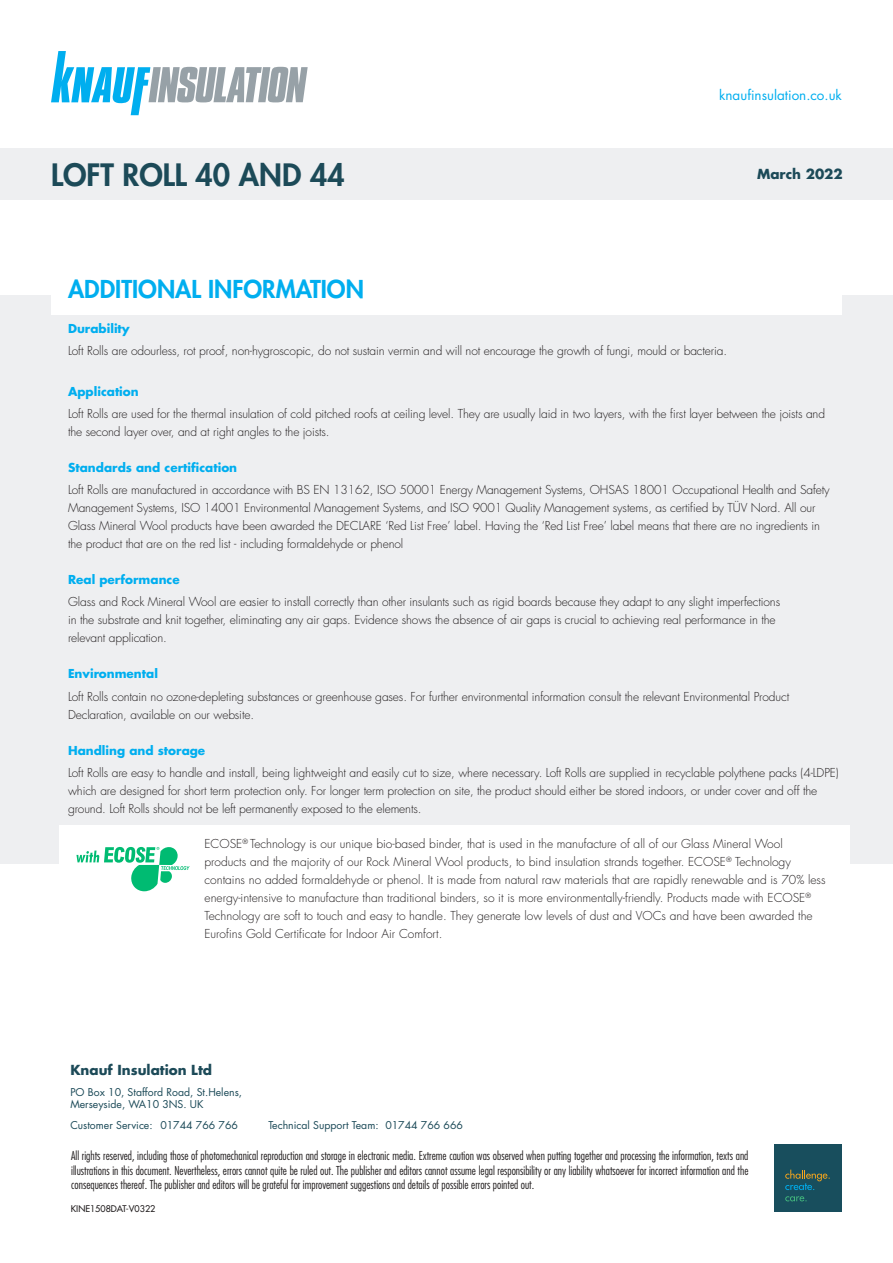
<style>
.page{position:relative;width:893px;height:1263px;background:#fff}
.page>*{position:absolute;margin:0;border:0;box-sizing:border-box;transform-origin:0 0}
.t1{font:800 30px "Futura Std";color:#1c4a58}
.t2{font:800 24px "Futura Std";color:#00aeef}
.Default{font:700 13.5px "Futura Std";color:#1c4a58}
.t3{font:13.5px "Futura Std";color:#00aeef}
.Default-2{font:300 12px/18px "Futura Std";letter-spacing:-.01em;color:#231f20}
.t4{font:300 condensed 12px/14.4px "Futura Std";color:#231f20;text-align:justify}
.Default-3{font:700 12px "Futura Std";color:#00aeef}
.t5{font:10.5px/12.6px "Futura Std";color:#1c4a58}
.Default-4{font:500 9px "Futura Std";color:#231f20}
</style>
<div class="page">
<div style="left:0;top:295px;width:893px;height:568px;background:#eeeff1"></div>
<svg style="left:51px;top:51px;width:257px;height:64px"></svg>
<div style="left:51px;top:264px;width:791px;height:51px;background:#fff"></div>
<div style="left:774px;top:1144px;width:68px;height:68px;background:#184e5d"></div>
<svg style="left:785px;top:1170px;width:45px;height:20px"></svg>
<svg style="left:785px;top:1196px;width:22px;height:5px"></svg>
<div style="left:59px;top:825px;width:791px;height:123px;background:#fff"></div>
<svg style="left:76px;top:847px;width:114px;height:44px"></svg>
<div style="left:0;top:149px;width:893px;height:51px;background:#eeeff1"></div>
<p class="t3" style="left:719px;top:86px;width:124px">knaufinsulation.co.uk</p>
<p class="t1" style="left:51px;top:156px;width:295px">LOFT ROLL 40 AND 44</p>
<p class="Default" style="left:757px;top:165px;width:87px">March 2022</p>
<p class="t2" style="left:68px;top:274px;width:297px">ADDITIONAL INFORMATION</p>
<p class="Default-3" style="left:68px;top:321px;width:63px">Durability</p>
<p class="Default-2" style="left:68px;top:342px;width:661px">Loft Rolls are odourless, rot proof, non-hygroscopic, do not sustain vermin and will not encourage the growth of fungi, mould or bacteria.</p>
<p class="Default-3" style="left:68px;top:383px;width:72px">Application</p>
<p class="Default-2" style="left:68px;top:405px;width:758px">Loft Rolls are used for the thermal insulation of cold pitched roofs at ceiling level. They are usually laid in two layers, with the first layer between the joists and the second layer over, and at right angles to the joists.</p>
<p class="Default-3" style="left:68px;top:459px;width:171px">Standards and certification</p>
<p class="Default-2" style="left:68px;top:481px;width:763px">Loft Rolls are manufactured in accordance with BS EN 13162, ISO 50001 Energy Management Systems, OHSAS 18001 Occupational Health and Safety Management Systems, ISO 14001 Environmental Management Systems, and ISO 9001 Quality Management systems, as certified by TÜV Nord. All our Glass Mineral Wool products have been awarded the DECLARE ‘Red List Free’ label. Having the ‘Red List Free’ label means that there are no ingredients in the product that are on the red list - including formaldehyde or phenol</p>
<p class="Default-3" style="left:68px;top:572px;width:113px">Real performance</p>
<p class="Default-2" style="left:68px;top:593px;width:714px">Glass and Rock Mineral Wool are easier to install correctly than other insulants such as rigid boards because they adapt to any slight imperfections in the substrate and knit together, eliminating any air gaps. Evidence shows the absence of air gaps is crucial to achieving real performance in the</p>
<p class="Default-2" style="left:68px;top:629px;width:100px">relevant application.</p>
<p class="Default-3" style="left:68px;top:666px;width:91px">Environmental</p>
<p class="Default-2" style="left:68px;top:688px;width:723px">Loft Rolls contain no ozone-depleting substances or greenhouse gases. For further environmental information consult the relevant Environmental Product<br>Declaration, available on our website.</p>
<p class="Default-3" style="left:68px;top:742px;width:139px">Handling and storage</p>
<p class="Default-2" style="left:68px;top:764px;width:772px">Loft Rolls are easy to handle and install, being lightweight and easily cut to size, where necessary. Loft Rolls are supplied in recyclable polythene packs (4-LDPE) which are designed for short term protection only. For longer term protection on site, the product should either be stored indoors, or under cover and off the ground. Loft Rolls should not be left permanently exposed to the elements.</p>
<p class="Default-2" style="left:205px;top:835px;width:622px">ECOSE<sup>®</sup> Technology is our unique bio-based binder, that is used in the manufacture of all of our Glass Mineral Wool products and the majority of our Rock Mineral Wool products, to bind insulation strands together. ECOSE<sup>®</sup> Technology contains no added formaldehyde or phenol. It is made from natural raw materials that are rapidly renewable and is 70% less energy-intensive to manufacture than traditional binders, so it is more environmentally-friendly. Products made with ECOSE<sup>® </sup>Technology are soft to touch and easy to handle. They generate low levels of dust and VOCs and have been awarded the Eurofins Gold Certificate for Indoor Air Comfort.</p>
<p class="Default" style="left:70px;top:1060px;width:143px">Knauf Insulation Ltd</p>
<p class="t5" style="left:70px;top:1086px;width:173px">PO Box 10, Stafford Road, St.Helens,<br>Merseyside, WA10 3NS. UK</p>
<p class="t5" style="left:70px;top:1119px;width:169px">Customer Service: 01744 766 766</p>
<p class="t5" style="left:268px;top:1119px;width:196px">Technical Support Team: 01744 766 666</p>
<p class="t4" style="left:71px;top:1148px;width:679px">All rights reserved, including those of photomechanical reproduction and storage in electronic media. Extreme caution was observed when putting together and processing the information, texts and illustrations in this document. Nevertheless, errors cannot quite be ruled out. The publisher and editors cannot assume legal responsibility or any liability whatsoever for incorrect information and the consequences thereof. The publisher and editors will be grateful for improvement suggestions and details of possible errors pointed out.</p>
<p class="Default-4" style="left:71px;top:1203px;width:86px">KINE1508DAT-V0322</p>
</div>
